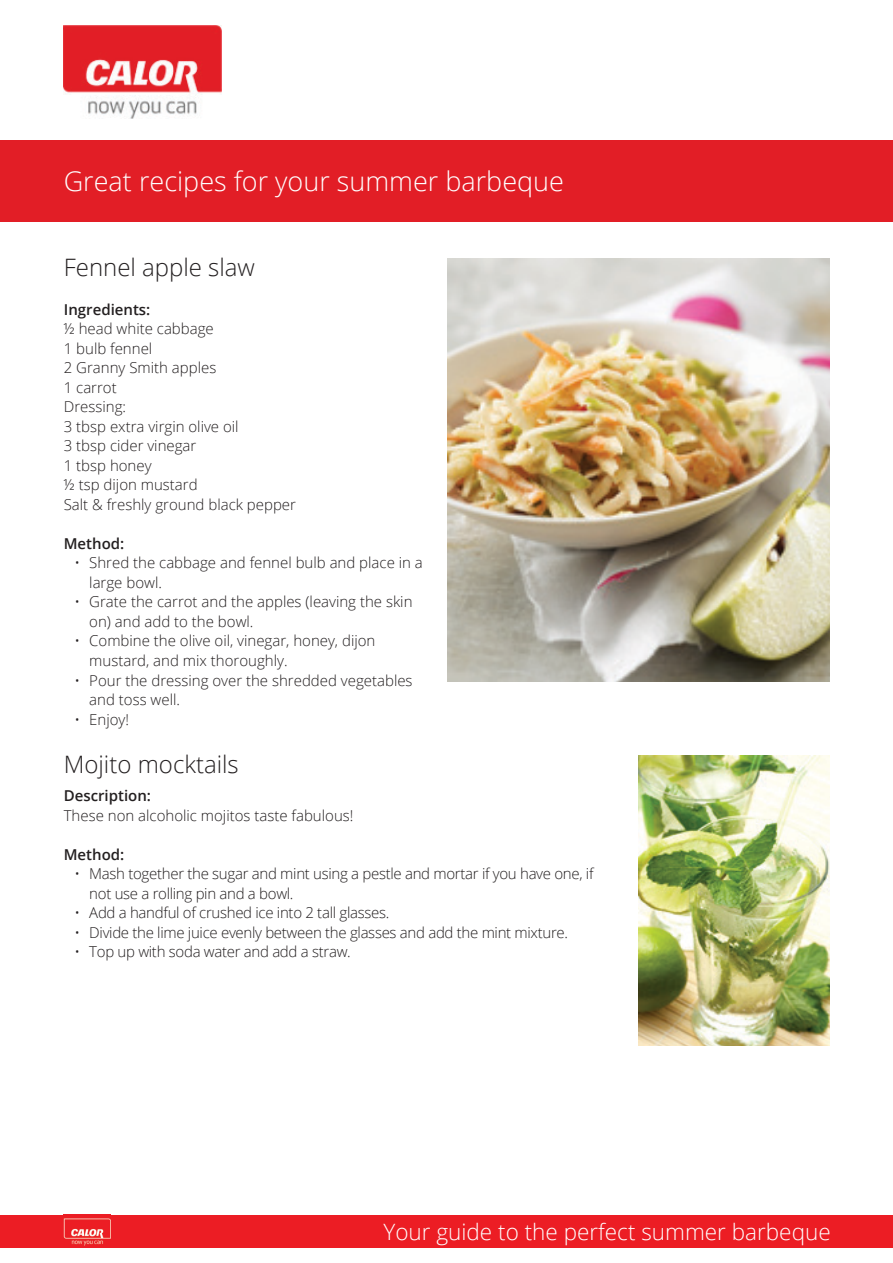
<style>
.page{position:relative;width:893px;height:1263px;background:#fff}
.page>*{position:absolute;margin:0;border:0;box-sizing:border-box;transform-origin:0 0}
.t1{font:300 27px "Open Sans";color:#fff}
.t2{font:300 24px "Open Sans";color:#231f20}
.t3{font:300 22.5px "Open Sans";color:#fff}
.t4{font:300 15px/19.5px "Open Sans";color:#231f20}
.t5{font:300 15px/19.5px "Open Sans";letter-spacing:-.02em;color:#231f20}
.t6{font:600 15px "Open Sans";color:#231f20}
</style>
<div class="page">
<div style="left:0;top:141px;width:893px;height:81px;background:#e21e26"></div>
<img style="left:64px;top:25px;width:157px;height:93px">
<img style="left:447px;top:259px;width:382px;height:422px">
<img style="left:638px;top:755px;width:191px;height:291px">
<div style="left:0;top:1215px;width:893px;height:32px;background:#ec1d24"></div>
<img style="left:64px;top:1218px;width:47px;height:28px">
<p class="t1" style="left:64px;top:163px;width:502px">Great recipes for your summer barbeque</p>
<p class="t2" style="left:64px;top:251px;width:193px">Fennel apple slaw</p>
<p class="t6" style="left:64px;top:299px;width:88px">Ingredients:</p>
<p class="t4" style="left:64px;top:319px;width:152px">½ head white cabbage</p>
<p class="t4" style="left:64px;top:338px;width:90px">1 bulb fennel</p>
<p class="t4" style="left:64px;top:358px;width:154px">2 Granny Smith apples</p>
<p class="t4" style="left:64px;top:377px;width:55px">1 carrot</p>
<p class="t4" style="left:64px;top:397px;width:64px">Dressing:</p>
<p class="t4" style="left:64px;top:416px;width:176px">3 tbsp extra virgin olive oil</p>
<p class="t4" style="left:64px;top:436px;width:134px">3 tbsp cider vinegar</p>
<p class="t4" style="left:64px;top:455px;width:89px">1 tbsp honey</p>
<p class="t4" style="left:64px;top:475px;width:135px">½ tsp dijon mustard</p>
<p class="t4" style="left:64px;top:494px;width:234px">Salt &amp; freshly ground black pepper</p>
<p class="t6" style="left:64px;top:533px;width:62px">Method:</p>
<p class="t4" style="left:89px;top:553px;width:335px;text-indent:-15px">• Shred the cabbage and fennel bulb and place in a large bowl.</p>
<p class="t4" style="left:89px;top:592px;width:325px;text-indent:-15px">• Grate the carrot and the apples (leaving the skin on) and add to the bowl.</p>
<p class="t4" style="left:89px;top:631px;width:288px;text-indent:-15px">• Combine the olive oil, vinegar, honey, dijon mustard, and mix thoroughly.</p>
<p class="t4" style="left:89px;top:670px;width:325px;text-indent:-15px">• Pour the dressing over the shredded vegetables and toss well.</p>
<p class="t4" style="left:74px;top:709px;width:56px">• Enjoy!</p>
<p class="t2" style="left:64px;top:747px;width:177px">Mojito mocktails</p>
<p class="t6" style="left:64px;top:785px;width:89px">Description:</p>
<p class="t4" style="left:64px;top:805px;width:291px">These non alcoholic mojitos taste fabulous!</p>
<p class="t6" style="left:64px;top:844px;width:62px">Method:</p>
<p class="t5" style="left:89px;top:864px;width:506px;text-indent:-15px">• Mash together the sugar and mint using a pestle and mortar if you have one, if not use a rolling pin and a bowl.</p>
<p class="t5" style="left:74px;top:903px;width:316px">• Add a handful of crushed ice into 2 tall glasses.</p>
<p class="t5" style="left:74px;top:922px;width:495px">• Divide the lime juice evenly between the glasses and add the mint mixture.</p>
<p class="t5" style="left:74px;top:942px;width:278px">• Top up with soda water and add a straw.</p>
<p class="t3" style="left:383px;top:1216px;width:449px">Your guide to the perfect summer barbeque</p>
</div>
